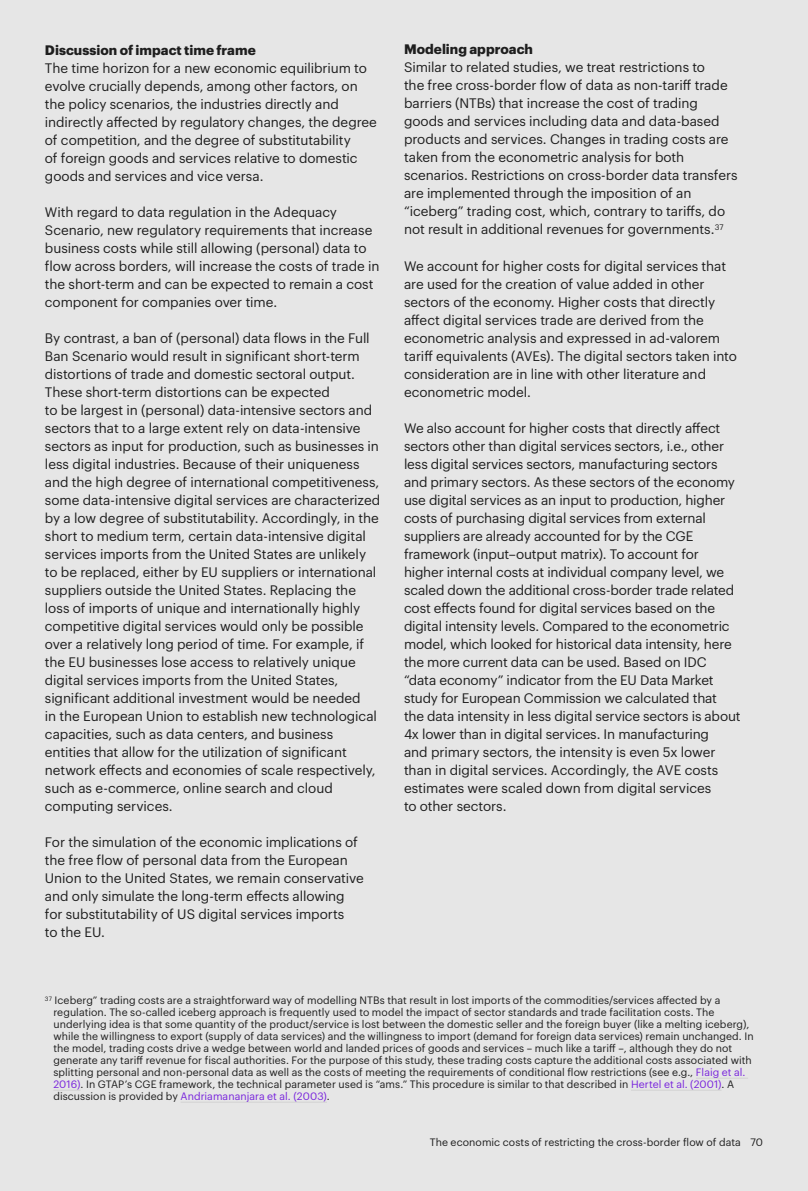
<style>
.page{position:relative;width:808px;height:1191px;background:#e6e6e6}
.page>*{position:absolute;margin:0;border:0;box-sizing:border-box;transform-origin:0 0}
.t1{font:13.5px/18px "Graphik";letter-spacing:-.005em;color:#1e1e1e}
.t2{font:700 13.5px "Graphik";color:#1e1e1e}
.t3{font:10.5px/12px "Graphik";letter-spacing:.005em;color:#1e1e1e}
.s1{color:#7823dc}
</style>
<div class="page">
<hr style="left:696px;top:1077px;width:52px;height:1px;background:#d2d2d2">
<hr style="left:631px;top:1089px;width:90px;height:1px;background:#d2d2d2">
<hr style="left:181px;top:1101px;width:146px;height:1px;background:#d2d2d2">
<p class="t2" style="left:45px;top:39px;width:212px">Discussion of impact time frame</p>
<p class="t1" style="left:45px;top:58px;width:333px">The time horizon for a new economic equilibrium to evolve crucially depends, among other factors, on the policy scenarios, the industries directly and indirectly affected by regulatory changes, the degree of competition, and the degree of substitutability<br>of foreign goods and services relative to domestic goods and services and vice versa.</p>
<p class="t1" style="left:45px;top:201px;width:336px">With regard to data regulation in the Adequacy Scenario, new regulatory requirements that increase business costs while still allowing (personal) data to flow across borders, will increase the costs of trade in the short-term and can be expected to remain a cost component for companies over time.</p>
<p class="t1" style="left:45px;top:327px;width:337px">By contrast, a ban of (personal) data flows in the Full Ban Scenario would result in significant short-term distortions of trade and domestic sectoral output.<br>These short-term distortions can be expected<br>to be largest in (personal) data-intensive sectors and sectors that to a large extent rely on data-intensive sectors as input for production, such as businesses in less digital industries. Because of their uniqueness and the high degree of international competitiveness, some data-intensive digital services are characterized by a low degree of substitutability. Accordingly, in the short to medium term, certain data-intensive digital services imports from the United States are unlikely to be replaced, either by EU suppliers or international suppliers outside the United States. Replacing the loss of imports of unique and internationally highly competitive digital services would only be possible over a relatively long period of time. For example, if the EU businesses lose access to relatively unique digital services imports from the United States, significant additional investment would be needed<br>in the European Union to establish new technological capacities, such as data centers, and business entities that allow for the utilization of significant network effects and economies of scale respectively, such as e-commerce, online search and cloud computing services.</p>
<p class="t1" style="left:45px;top:831px;width:320px">For the simulation of the economic implications of the free flow of personal data from the European Union to the United States, we remain conservative and only simulate the long-term effects allowing for substitutability of US digital services imports<br>to the EU.</p>
<p class="t2" style="left:404px;top:39px;width:131px">Modeling approach</p>
<p class="t1" style="left:404px;top:57px;width:335px">Similar to related studies, we treat restrictions to<br>the free cross-border flow of data as non-tariff trade barriers (NTBs) that increase the cost of trading goods and services including data and data-based products and services. Changes in trading costs are taken from the econometric analysis for both scenarios. Restrictions on cross-border data transfers are implemented through the imposition of an “iceberg” trading cost, which, contrary to tariffs, do not result in additional revenues for governments.<sup>37</sup></p>
<p class="t1" style="left:404px;top:256px;width:334px">We account for higher costs for digital services that are used for the creation of value added in other sectors of the economy. Higher costs that directly affect digital services trade are derived from the econometric analysis and expressed in ad-valorem tariff equivalents (AVEs). The digital sectors taken into consideration are in line with other literature and econometric model.</p>
<p class="t1" style="left:404px;top:417px;width:338px">We also account for higher costs that directly affect sectors other than digital services sectors, i.e., other less digital services sectors, manufacturing sectors and primary sectors. As these sectors of the economy use digital services as an input to production, higher costs of purchasing digital services from external suppliers are already accounted for by the CGE framework (input–output matrix). To account for higher internal costs at individual company level, we scaled down the additional cross-border trade related cost effects found for digital services based on the digital intensity levels. Compared to the econometric model, which looked for historical data intensity, here the more current data can be used. Based on IDC “data economy” indicator from the EU Data Market study for European Commission we calculated that<br>the data intensity in less digital service sectors is about 4x lower than in digital services. In manufacturing<br>and primary sectors, the intensity is even 5x lower than in digital services. Accordingly, the AVE costs estimates were scaled down from digital services<br>to other sectors.</p>
<p class="t3" style="left:53px;top:993px;width:702px;text-indent:-9px"><sup>37</sup> Iceberg” trading costs are a straightforward way of modelling NTBs that result in lost imports of the commodities/services affected by a regulation. The so-called iceberg approach is frequently used to model the impact of sector standards and trade facilitation costs. The underlying idea is that some quantity of the product/service is lost between the domestic seller and the foreign buyer (like a melting iceberg), while the willingness to export (supply of data services) and the willingness to import (demand for foreign data services) remain unchanged. In the model, trading costs drive a wedge between world and landed prices of goods and services – much like a tariff –, although they do not generate any tariff revenue for fiscal authorities. For the purpose of this study, these trading costs capture the additional costs associated with splitting personal and non-personal data as well as the costs of meeting the requirements of conditional flow restrictions (see e.g., <span class="s1">Flaig et al.<br>2016)</span>. In GTAP’s CGE framework, the technical parameter used is “ams.” This procedure is similar to that described in <span class="s1">Hertel et al. (2001)</span>. A discussion is provided by <span class="s1">Andriamananjara et al. (2003)</span>.</p>
<p class="t3" style="left:430px;top:1135px;width:335px">The economic costs of restricting the cross-border flow of data 70</p>
</div>
